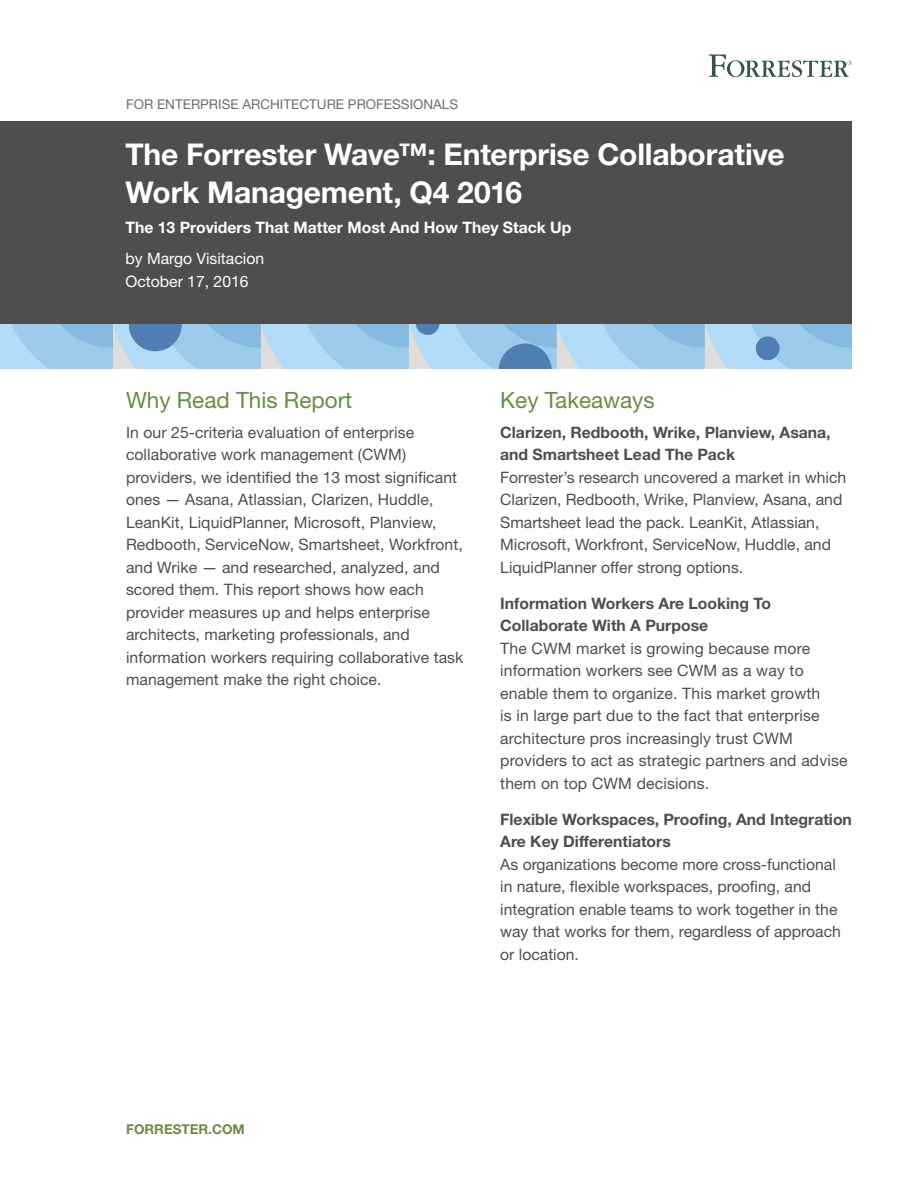
<style>
.page{position:relative;width:918px;height:1188px;background:#fff}
.page>*{position:absolute;margin:0;border:0;box-sizing:border-box;transform-origin:0 0}
.t1{font:700 30px/37.5px "Helvetica Neue LT Std";letter-spacing:-.005em;color:#fff}
.t2{font:22.5px "Helvetica Neue LT Std";color:#698d43}
.t3{font:15.75px/22.5px "Helvetica Neue LT Std";letter-spacing:.005em;color:#4e4e50}
.t4{font:700 15.75px/22.5px "Helvetica Neue LT Std";color:#4e4e50}
.t5{font:700 15.75px "Helvetica Neue LT Std";color:#fff}
.t6{font:15.75px/22.5px "Helvetica Neue LT Std";color:#fff}
.t7{font:13.5px "Helvetica Neue LT Std";color:#6d6e70}
.t8{font:700 13.5px "Helvetica Neue LT Std";color:#698d43}
</style>
<div class="page">
<div style="left:0;top:122px;width:852px;height:202px;background:#4e4e50"></div>
<svg style="left:0;top:324px;width:852px;height:45px;background:#9dc8e7"></svg>
<svg style="left:709px;top:54px;width:143px;height:23px"></svg>
<p class="t7" style="left:126px;top:96px;width:250px">For Enterprise Architecture Profe</p>
<p class="t7" style="left:392px;top:96px;width:68px">ssio nals</p>
<h1 class="t1" style="left:125px;top:135px;width:661px">The Forrester Wave™: Enterprise Collaborative<br>Work Management, Q4 2016</h1>
<p class="t5" style="left:125px;top:218px;width:448px">The 13 Providers That Matter Most And How They Stack Up</p>
<p class="t6" style="left:125px;top:247px;width:140px">by Margo Visitacion<br>October 17, 2016</p>
<h2 class="t2" style="left:126px;top:386px;width:228px">Why Read This Report</h2>
<p class="t3" style="left:126px;top:421px;width:339px">I n our 25-criteria evaluation of enterprise collaborative work management (CWM) providers, we identified the 13 most significant ones — Asana, Atlassian, Clarizen, H uddle, LeanKit, LiquidPlanner, Microsoft, Planview, Redbooth, ServiceNow, Smartsheet, Workfront, and Wrike — and researched, analyzed, and scored them. This report shows how each provider measures up and helps enterprise architects, marketing professionals, and information workers requiring collaborative task management make the right choice.</p>
<h2 class="t2" style="left:500px;top:386px;width:156px">Key Takeaways</h2>
<p class="t4" style="left:500px;top:420px;width:332px">Clarizen, Redbooth, Wrike, Planview, Asana, and Smartsheet Lead The Pack</p>
<p class="t3" style="left:500px;top:466px;width:347px">Forrester’s research uncovered a market in which Clarizen, Redbooth, Wrike, Planview, Asana, and Smartsheet lead the pack. LeanKit, Atlassian, Microsoft, Workfront, ServiceNow, H uddle, and LiquidPlanner offer strong options.</p>
<p class="t4" style="left:500px;top:591px;width:272px">Information Workers Are Looking To<br>Collaborate With A Purpose</p>
<p class="t3" style="left:500px;top:637px;width:349px">The CWM market is growing because more information workers see CWM as a way to enable them to organize. This market growth<br>is in large part due to the fact that enterprise architecture pros increasingly trust CWM providers to act as strategic partners and advise them on top CWM decisions.</p>
<p class="t4" style="left:500px;top:807px;width:353px">Flexible Workspaces, Proofing, And Integration<br>Are Key Differentiators</p>
<p class="t3" style="left:500px;top:853px;width:342px">As organizations become more cross-functional in nature, flexible workspaces, proofing, and integration enable teams to work together in the way that works for them, regardless of approach or location.</p>
<p class="t8" style="left:126px;top:1121px;width:48px">forreste</p>
<p class="t8" style="left:199px;top:1121px;width:46px">r.com</p>
</div>
